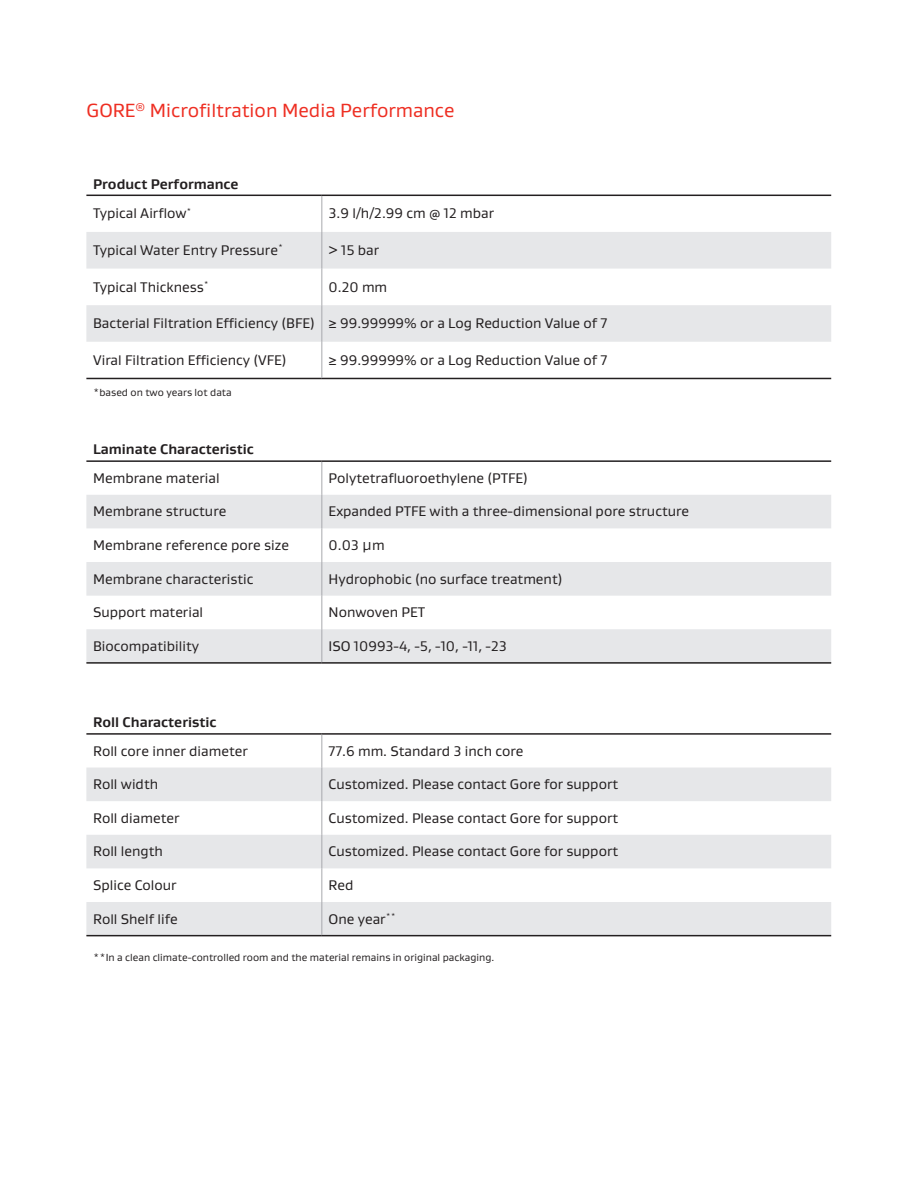
<style>
.page{position:relative;width:918px;height:1188px;background:#fff}
.page>*{position:absolute;margin:0;border:0;box-sizing:border-box;transform-origin:0 0}
.t1{font:19.5px "Gore Gustan";color:#ee2e22}
.t2{font:14.25px "Gore Gustan";color:#231f20}
.t3{font:700 14.25px/29.8px "Gore Gustan";color:#231f20}
.t4{font:10.5px "Gore Gustan";color:#231f20}
.s1{font-weight:400}
</style>
<div class="page">
<svg style="left:87px;top:196px;width:744px;height:109px"></svg>
<div style="left:86px;top:232px;width:745px;height:37px;background:#e6e7e9"></div>
<div style="left:86px;top:305px;width:745px;height:37px;background:#e6e7e9"></div>
<svg style="left:86px;top:342px;width:745px;height:38px"></svg>
<svg style="left:86px;top:462px;width:745px;height:100px"></svg>
<svg style="left:86px;top:562px;width:745px;height:100px;fill:#e6e7e9"></svg>
<hr style="left:86px;top:195px;width:236px;height:1px;background:#231f20">
<hr style="left:322px;top:195px;width:509px;height:1px;background:#231f20">
<hr style="left:86px;top:378px;width:236px;height:1px;background:#231f20">
<hr style="left:322px;top:378px;width:509px;height:1px;background:#231f20">
<hr style="left:86px;top:460px;width:236px;height:2px;background:#231f20">
<hr style="left:322px;top:460px;width:509px;height:2px;background:#231f20">
<hr style="left:86px;top:662px;width:236px;height:2px;background:#231f20">
<hr style="left:322px;top:662px;width:509px;height:2px;background:#231f20">
<hr style="left:321px;top:196px;width:1px;height:36px;background:#a8a9ad">
<hr style="left:321px;top:232px;width:1px;height:37px;background:#a8a9ad">
<hr style="left:321px;top:269px;width:1px;height:36px;background:#a8a9ad">
<hr style="left:321px;top:305px;width:1px;height:37px;background:#a8a9ad">
<hr style="left:321px;top:342px;width:1px;height:36px;background:#a8a9ad">
<hr style="left:321px;top:462px;width:1px;height:33px;background:#a8a9ad">
<hr style="left:321px;top:495px;width:1px;height:33px;background:#a8a9ad">
<hr style="left:321px;top:528px;width:1px;height:34px;background:#a8a9ad">
<hr style="left:321px;top:562px;width:1px;height:34px;background:#a8a9ad">
<hr style="left:321px;top:596px;width:1px;height:33px;background:#a8a9ad">
<hr style="left:321px;top:629px;width:1px;height:33px;background:#a8a9ad">
<svg style="left:87px;top:767px;width:234px;height:1px"></svg>
<svg style="left:86px;top:768px;width:745px;height:167px;fill:#e6e7e9"></svg>
<hr style="left:86px;top:733px;width:236px;height:2px;background:#231f20">
<hr style="left:322px;top:733px;width:509px;height:2px;background:#231f20">
<hr style="left:86px;top:935px;width:236px;height:1px;background:#231f20">
<hr style="left:322px;top:935px;width:509px;height:1px;background:#231f20">
<hr style="left:321px;top:735px;width:1px;height:33px;background:#a8a9ad">
<hr style="left:321px;top:768px;width:1px;height:33px;background:#a8a9ad">
<hr style="left:321px;top:801px;width:1px;height:34px;background:#a8a9ad">
<hr style="left:321px;top:835px;width:1px;height:33px;background:#a8a9ad">
<hr style="left:321px;top:868px;width:1px;height:34px;background:#a8a9ad">
<hr style="left:321px;top:902px;width:1px;height:33px;background:#a8a9ad">
<h1 class="t1" style="left:86px;top:98px;width:370px">GORE<sup>®</sup> Microfiltration Media Performance</h1>
<p class="t3" style="left:93px;top:168px;width:147px">Product Performance<br><span class="s1">Typical Airflow</span><sup>*</sup></p>
<p class="t2" style="left:329px;top:204px;width:167px">3.9 l/h/2.99 cm @ 12 mbar</p>
<p class="t2" style="left:93px;top:241px;width:191px">Typical Water Entry Pressure<sup>*</sup></p>
<p class="t2" style="left:329px;top:241px;width:52px">&gt; 15 bar</p>
<p class="t2" style="left:93px;top:278px;width:117px">Typical Thickness<sup>*</sup></p>
<p class="t2" style="left:329px;top:278px;width:60px">0.20 mm</p>
<p class="t2" style="left:93px;top:314px;width:516px">Bacterial Filtration Efficiency (BFE) ≥ 99.99999% or a Log Reduction Value of 7</p>
<p class="t2" style="left:93px;top:351px;width:195px">Viral Filtration Efficiency (VFE)</p>
<p class="t2" style="left:329px;top:351px;width:280px">≥ 99.99999% or a Log Reduction Value of 7</p>
<p class="t4" style="left:93px;top:385px;width:140px">*based on two years lot data</p>
<p class="t3" style="left:93px;top:434px;width:162px">Laminate Characteristic</p>
<p class="t2" style="left:93px;top:469px;width:128px">Membrane material</p>
<p class="t2" style="left:329px;top:469px;width:201px">Polytetrafluoroethylene (PTFE)</p>
<p class="t2" style="left:93px;top:502px;width:135px">Membrane structure</p>
<p class="t2" style="left:329px;top:502px;width:362px">Expanded PTFE with a three-dimensional pore structure</p>
<p class="t2" style="left:93px;top:536px;width:197px">Membrane reference pore size</p>
<p class="t2" style="left:329px;top:536px;width:58px">0.03 µm</p>
<p class="t2" style="left:93px;top:570px;width:162px">Membrane characteristic</p>
<p class="t2" style="left:329px;top:570px;width:235px">Hydrophobic (no surface treatment)</p>
<p class="t2" style="left:93px;top:603px;width:112px">Support material</p>
<p class="t2" style="left:329px;top:603px;width:98px">Nonwoven PET</p>
<p class="t2" style="left:93px;top:637px;width:108px">Biocompatibility</p>
<p class="t2" style="left:329px;top:637px;width:180px">ISO 10993-4, -5, -10, -11, -23</p>
<p class="t3" style="left:93px;top:707px;width:125px">Roll Characteristic</p>
<p class="t2" style="left:93px;top:741px;width:156px">Roll core inner diameter</p>
<p class="t2" style="left:329px;top:741px;width:196px">77.6 mm. Standard 3 inch core</p>
<p class="t2" style="left:93px;top:775px;width:67px">Roll width</p>
<p class="t2" style="left:329px;top:775px;width:291px">Customized. Please contact Gore for support</p>
<p class="t2" style="left:93px;top:809px;width:88px">Roll diameter</p>
<p class="t2" style="left:329px;top:809px;width:291px">Customized. Please contact Gore for support</p>
<p class="t2" style="left:93px;top:842px;width:71px">Roll length</p>
<p class="t2" style="left:329px;top:842px;width:291px">Customized. Please contact Gore for support</p>
<p class="t2" style="left:93px;top:876px;width:85px">Splice Colour</p>
<p class="t2" style="left:329px;top:876px;width:26px">Red</p>
<p class="t2" style="left:93px;top:910px;width:86px">Roll Shelf life</p>
<p class="t2" style="left:329px;top:910px;width:69px">One year<sup>**</sup></p>
<p class="t4" style="left:93px;top:950px;width:403px">**In a clean climate-controlled room and the material remains in original packaging.</p>
</div>
